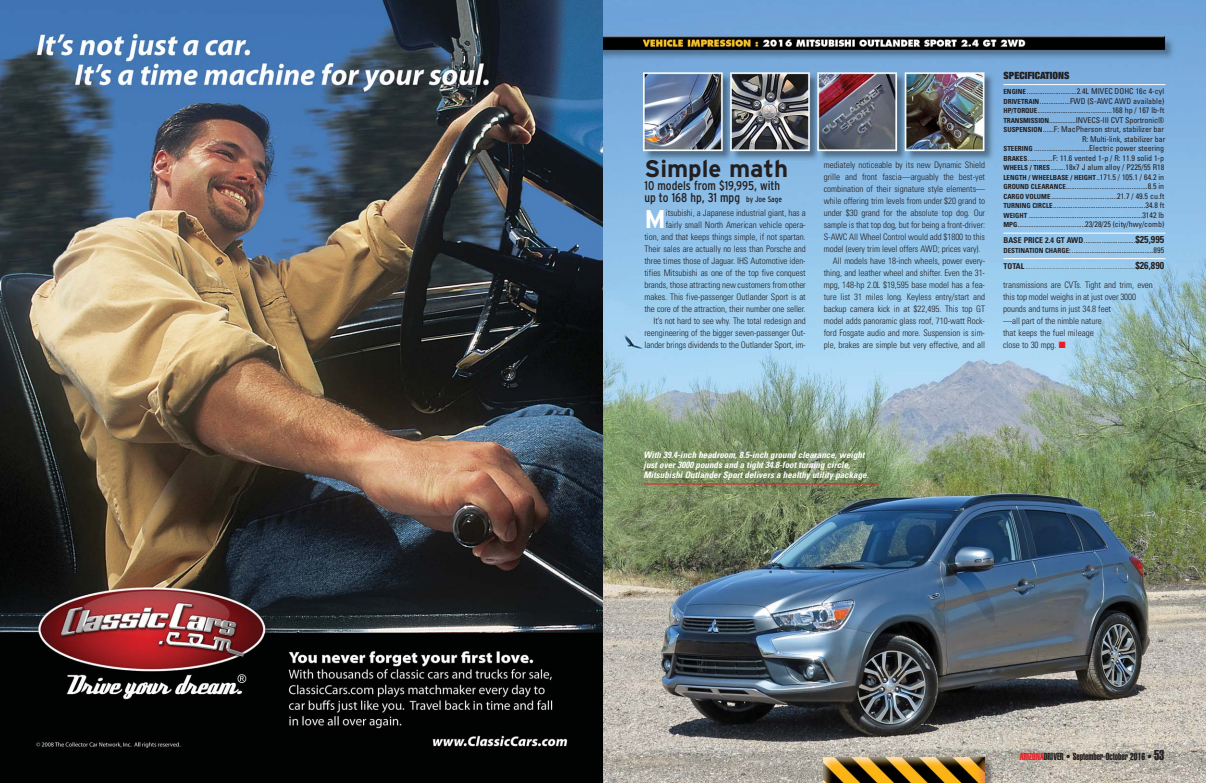
<style>
.page{position:relative;width:1206px;height:783px;background:#fff}
.page>*{position:absolute;margin:0;border:0;box-sizing:border-box;transform-origin:0 0}
.t1{font:700 25.7px "Interstate";color:#fff}
.t2{font:700 24px "Interstate";color:#231f20}
.t3{font:condensed 12.8px/12px "Interstate";color:#231f20}
.t4{font:10px "Helvetica Extra Compressed";color:#231f20}
.t5{font:900 expanded 10px "Helvetica Neue";color:#231f20}
.t6{font:300 condensed 9px/12px "Univers";letter-spacing:-.005em;color:#231f20;text-align:right}
.t7{font:italic 700 condensed 9px/10px "Univers";color:#fff}
.t8{font:condensed 8px/9.5px "Univers";color:#231f20;text-align:right}
.t9{font:300 condensed 8px "Univers";color:#231f20}
.t10{font:700 condensed 7px "Univers";color:#231f20}
.s1{font-size:8px}
.s2{font-weight:700;font-size:7px}
.s3{font-weight:400;font-size:8px}
.s4{font-weight:700}
.s5{font-weight:700;font-size:10px}
.s6{color:#ed1c24}
.s7{font-size:14px}
</style>
<div class="page">
<img style="left:603px;top:0;width:603px;height:783px">
<img style="left:0;top:0;width:603px;height:783px">
<hr style="left:1003px;top:84px;width:163px;height:1px;background:#fff">
<hr style="left:1003px;top:233px;width:163px;height:1px;background:#fff">
<hr style="left:1003px;top:258px;width:163px;height:1px;background:#fff">
<hr style="left:644px;top:483px;width:234px;height:1px;background:#ed1c24">
<h2 class="t2" style="left:644px;top:159px;width:145px">Simple math</h2>
<h3 class="t3" style="left:644px;top:180px;width:139px">10 models from $19,995, with up to 168 hp, 31 mpg <span class="s1">by Joe Sage</span></h3>
<h1 class="t1" style="left:644px;top:209px;width:23px">M</h1>
<p class="t6" style="left:644px;top:208px;width:163px">itsubishi, a Japanese industrial giant, has a<br>fairly small North American vehicle opera-<br>tion, and that keeps things simple, if not spartan.<br>Their sales are actually no less than Porsche and three times those of Jaguar. IHS Auto motive iden&shy;tifies Mitsubishi as one of the top five conquest brands, those attracting new customers from other makes. This five-passenger Outlander Sport is at the core of the at trac tion, their number one seller.<br>It’s not hard to see why. The total redesign and<br>re engineering of the bigger seven-passenger Out - lander brings dividends to the Outlander Sport, im -</p>
<p class="t6" style="left:824px;top:160px;width:163px">mediately noticeable by its new Dynamic Shield</p>
<p class="t6" style="left:824px;top:172px;width:163px">grille and front fascia —arguably the best-yet</p>
<p class="t6" style="left:824px;top:184px;width:163px">com bination of their signature style elements —</p>
<p class="t6" style="left:824px;top:196px;width:163px">while offering trim levels from under $20 grand to</p>
<p class="t6" style="left:824px;top:208px;width:163px">under $30 grand for the absolute top dog. Our</p>
<p class="t6" style="left:824px;top:220px;width:163px">sample is that top dog, but for being a front-driver:</p>
<p class="t6" style="left:824px;top:232px;width:163px">S-AWC All Wheel Control would add $1800 to this</p>
<p class="t6" style="left:824px;top:244px;width:158px">model (every trim level offers AWD; prices vary).</p>
<p class="t6" style="left:833px;top:256px;width:154px">All models have 18-inch wheels, power every-</p>
<p class="t6" style="left:824px;top:268px;width:163px">thing, and leather wheel and shif ter. Even the 31-</p>
<p class="t6" style="left:824px;top:280px;width:163px">mpg, 148-hp 2.0L $19,595 base model has a fea-</p>
<p class="t6" style="left:824px;top:292px;width:163px">ture list 31 miles long. Keyless entry/start and</p>
<p class="t6" style="left:824px;top:304px;width:163px">back up cam era kick in at $22,495. This top GT</p>
<p class="t6" style="left:824px;top:316px;width:163px">model adds pano ramic glass roof, 710-watt Rock -</p>
<p class="t6" style="left:824px;top:328px;width:163px">ford Fosgate audio and more. Suspension is sim-</p>
<p class="t6" style="left:824px;top:340px;width:163px">ple, brakes are simple but very effective, and all</p>
<p class="t5" style="left:1003px;top:72px;width:67px">SPECIFICATIONS</p>
<p class="t8" style="left:1003px;top:87px;width:164px"><span class="s2">ENGINE</span> ............................2.4L MIVEC DOHC 16c 4-cyl <span class="s2">DRIVETRAIN</span>.................FWD (S-AWC AWD available)<br><span class="s2">HP/TORQUE</span>..........................................168 hp / 167 lb-ft <span class="s2">TRANSMISSION</span>................INVECS-III CVT Sportronic® <span class="s2">SUSPENSION</span>......F: MacPherson strut, stabilizer bar R: Multi-link, stabilizer bar<br><span class="s2">STEERING</span> ...............................Electric power steering <span class="s2">BRAKES</span>..............F: 11.6 vented 1-p / R: 11.9 solid 1-p <span class="s2">WHEELS / TIRES</span> ........18x7 J alum alloy / P225/55 R18</p>
<p class="t10" style="left:1003px;top:175px;width:162px">LENGTH / WHEELBASE / HEIGHT<span class="s3">..171.5 / 105.1 / 64.2 in</span></p>
<p class="t8" style="left:1003px;top:182px;width:162px;text-align:justify"><span class="s2">GROUND CLEARANCE</span>..............................................8.5 in <span class="s2">CARGO VOLUME</span> .....................................21.7 / 49.5 cu.ft <span class="s2">TURNING CIRCLE</span>....................................................34.8 ft <span class="s2">WEIGHT</span> ................................................................3142 lb <span class="s2">MPG</span>......................................23/28/25 (city/hwy/comb)</p>
<p class="t8" style="left:1003px;top:236px;width:162px;text-align:left"><span class="s4">BASE PRICE 2.4 GT AWD</span>.............................<span class="s5">$25,995<br></span><span class="s2">DESTINATION CHARGE:</span> ..............................................895</p>
<p class="t9" style="left:1003px;top:263px;width:162px"><span class="s4">TOTAL</span> ..............................................................<span class="s5">$26,890</span></p>
<p class="t6" style="left:1003px;top:280px;width:151px;text-align:left">transmissions are CVTs. Tight and trim, even this top model weighs in at just over 3000 pounds and turns in just 34.8 feet<br>—all part of the nimble na ture<br>that keeps the fuel mile age<br>close to 30 mpg. <span class="s6">■</span></p>
<p class="t7" style="left:644px;top:451px;width:229px">With 39.4-inch headroom,8.5-inch ground clearance,weight justover3000 pounds and a tight34.8-footturning circle,<br>MitsubishiOutlanderSportdelivers a healthy utility package.</p>
<p class="t4" style="left:1020px;top:753px;width:146px"><span class="s6">ARIZONA</span>DRIVER • September-October 2016 • <span class="s7">53</span></p>
</div>
